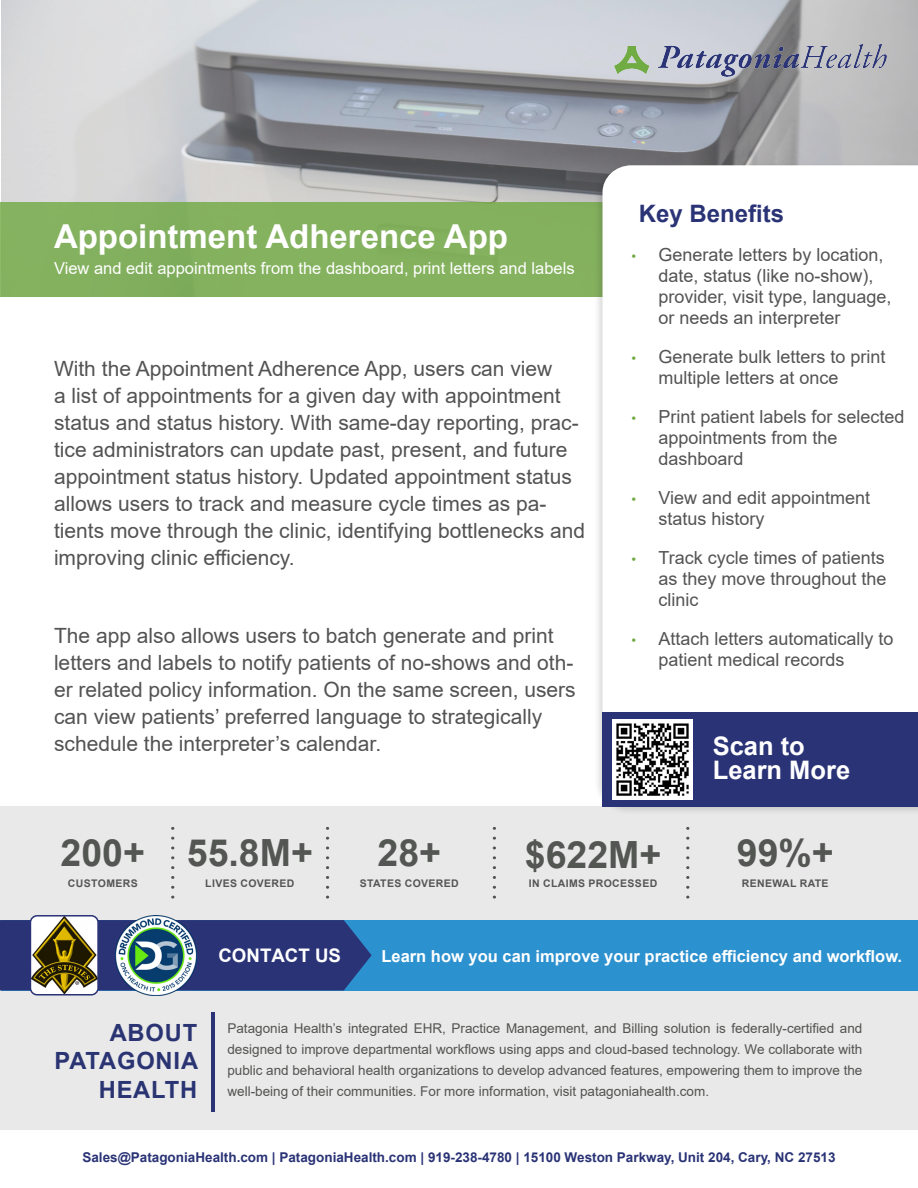
<style>
.page{position:relative;width:918px;height:1188px;background:#fff}
.page>*{position:absolute;margin:0;border:0;box-sizing:border-box;transform-origin:0 0}
.t1{font:700 37.5px "Arial";color:#545654}
.t2{font:700 33px "Arial";color:#fff}
.t3{font:700 25.5px "Arial";color:#fff}
.t4{font:700 24px "Arial";color:#2a3376}
.t5{font:700 23.7px "Arial";letter-spacing:.035em;color:#2a3473}
.t6{font:21px/27px "Arial";color:#525352}
.t7{font:700 18.75px "Arial";color:#fff}
.t8{font:18px/21px "Arial";color:#525352}
.t9{font:16.5px "Arial";color:#fff}
.t10{font:700 16.5px "Arial";color:#fff}
.t11{font:13.5px/21px "Arial";color:#535351;text-align:justify}
.t12{font:700 13.5px "Arial";color:#2a3376}
.t13{font:700 10.5px "Arial";letter-spacing:.035em;color:#545654}
.s1{font-size:13.5px;color:#70a942}
</style>
<div class="page">
<svg style="left:0;top:0;width:918px;height:297px;background:#b2b4b9"></svg>
<div style="left:0;top:202px;width:603px;height:94px;background:#84b15e"></div>
<div style="left:593px;top:163px;width:325px;height:652px;background:#231f20;opacity:.17"></div>
<svg style="left:603px;top:165px;width:315px;height:547px"></svg>
<div style="left:0;top:806px;width:918px;height:324px;background:#e9e9e9"></div>
<div style="left:603px;top:712px;width:315px;height:94px;background:#2a3376"></div>
<div style="left:1px;top:920px;width:917px;height:70px;background:#2c91cf"></div>
<div style="left:0;top:920px;width:372px;height:70px;background:#2a3376"></div>
<img style="left:116px;top:915px;width:80px;height:81px">
<img style="left:615px;top:44px;width:271px;height:33px">
<hr style="left:211px;top:1012px;width:4px;height:100px;background:#2a3376">
<img style="left:30px;top:916px;width:66px;height:77px">
<div style="left:30px;top:915px;width:69px;height:81px;border:2px solid #2a3376;border-radius:7px"></div>
<img style="left:612px;top:719px;width:81px;height:81px">
<p class="t2" style="left:54px;top:213px;width:456px">Appointment Adherence App</p>
<p class="t9" style="left:54px;top:257px;width:522px">View and edit appointments from the dashboard, print letters and labels</p>
<p class="t6" style="left:54px;top:355px;width:533px">With the Appointment Adherence App, users can view<br>a list of appointments for a given day with appointment status and status history. With same-day reporting, prac&shy;tice administrators can update past, present, and future appointment status history. Updated appointment status allows users to track and measure cycle times as pa&shy;tients move through the clinic, identifying bottlenecks and improving clinic efficiency.</p>
<p class="t6" style="left:54px;top:622px;width:523px">The app also allows users to batch generate and print letters and labels to notify patients of no-shows and oth&shy;er related policy information. On the same screen, users can view patients’ preferred language to strategically schedule the interpreter’s calendar.</p>
<p class="t4" style="left:639px;top:196px;width:147px">Key Benefits</p>
<p class="t8" style="left:658px;top:244px;width:235px;text-indent:-27px"><span class="s1">•</span> Generate letters by location, date, status (like no-show), provider, visit type, language, or needs an interpreter</p>
<p class="t8" style="left:658px;top:346px;width:229px;text-indent:-27px"><span class="s1">•</span> Generate bulk letters to print multiple letters at once</p>
<p class="t8" style="left:658px;top:406px;width:248px;text-indent:-27px"><span class="s1">•</span> Print patient labels for selected appointments from the dashboard</p>
<p class="t8" style="left:658px;top:487px;width:213px;text-indent:-27px"><span class="s1">•</span> View and edit appointment status history</p>
<p class="t8" style="left:658px;top:547px;width:230px;text-align:justify;text-indent:-27px"><span class="s1">•</span> Track cycle times of patients as they move throughout the clinic</p>
<p class="t8" style="left:658px;top:628px;width:237px;text-indent:-27px"><span class="s1">•</span> Attach letters automatically to patient medical records</p>
<p class="t3" style="left:713px;top:728px;width:94px">Scan to</p>
<p class="t3" style="left:713px;top:752px;width:139px">Learn More</p>
<p class="t1" style="left:61px;top:826px;width:86px">200+</p>
<p class="t1" style="left:187px;top:826px;width:128px">55.8M+</p>
<p class="t1" style="left:378px;top:826px;width:65px">28+</p>
<p class="t1" style="left:525px;top:828px;width:138px">$622M+</p>
<p class="t1" style="left:737px;top:826px;width:98px">99%+</p>
<p class="t13" style="left:68px;top:876px;width:71px">CUSTOMERS</p>
<p class="t13" style="left:205px;top:876px;width:91px">LIVES COVERED</p>
<p class="t13" style="left:360px;top:876px;width:101px">STATES COVERED</p>
<p class="t13" style="left:529px;top:876px;width:130px">IN CLAIMS PROCESSED</p>
<p class="t13" style="left:742px;top:876px;width:88px">RENEWAL RATE</p>
<p class="t7" style="left:218px;top:943px;width:124px">CONTACT US</p>
<p class="t10" style="left:381px;top:944px;width:522px">Learn how you can improve your practice efficiency and workflow.</p>
<p class="t5" style="left:110px;top:1016px;width:89px">ABOUT</p>
<p class="t5" style="left:55px;top:1044px;width:145px">PATAGONIA</p>
<p class="t5" style="left:99px;top:1073px;width:100px">HEALTH</p>
<p class="t11" style="left:227px;top:1018px;width:637px">Patagonia Health’s integrated EHR, Practice Management, and Billing solution is federally-certified and designed to improve departmental workflows using apps and cloud-based technology. We collaborate with public and behavioral health organizations to develop advanced features, empowering them to improve the well-being of their communities. For more information, visit patagoniahealth.com.</p>
<p class="t12" style="left:82px;top:1147px;width:755px">Sales@PatagoniaHealth.com | PatagoniaHealth.com | 919-238-4780 | 15100 Weston Parkway, Unit 204, Cary, NC 27513</p>
</div>
